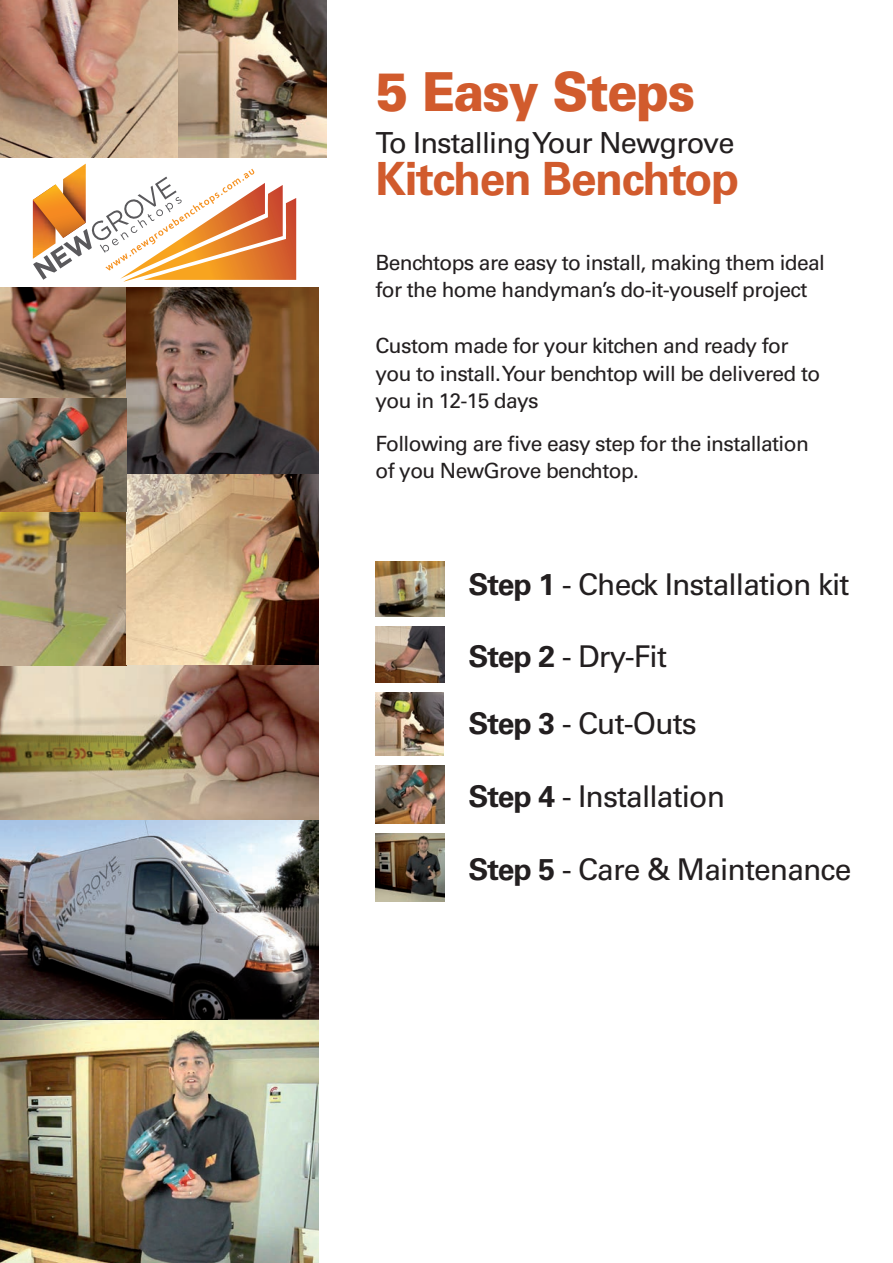
<style>
.page{position:relative;width:893px;height:1263px;background:#fff}
.page>*{position:absolute;margin:0;border:0;box-sizing:border-box;transform-origin:0 0}
.t1{font:900 54px "Univers";letter-spacing:-.03em;color:#d15b2d;scale:.92 1}
.t2{font:700 45.9px "Univers";letter-spacing:-.03em;color:#d15b2d}
.t3{font:30px "Univers";letter-spacing:-.03em;color:#231f20}
.t4{font:28.95px "Univers";letter-spacing:-.03em;color:#231f20}
.t5{font:21px/27.5px "Univers";letter-spacing:-.03em;color:#231f20}
.s1{font-weight:700}
</style>
<div class="page">
<img style="left:0;top:665px;width:319px;height:155px">
<img style="left:0;top:511px;width:126px;height:154px">
<img style="left:0;top:288px;width:126px;height:111px">
<img style="left:0;top:0;width:327px;height:158px">
<img style="left:126px;top:288px;width:193px;height:377px">
<img style="left:0;top:820px;width:319px;height:443px">
<img style="left:0;top:399px;width:126px;height:112px">
<svg style="left:33px;top:164px;width:263px;height:118px"></svg>
<img style="left:376px;top:693px;width:68px;height:62px">
<img style="left:376px;top:765px;width:68px;height:59px">
<img style="left:376px;top:561px;width:68px;height:56px">
<img style="left:376px;top:626px;width:68px;height:56px">
<img style="left:376px;top:833px;width:68px;height:69px">
<p class="t1" style="left:376px;top:58px;width:349px">5 Easy Steps</p>
<p class="t4" style="left:376px;top:126px;width:361px">To Installing Your Newgrove</p>
<p class="t2" style="left:376px;top:152px;width:365px">Kitchen Benchtop</p>
<p class="t5" style="left:376px;top:249px;width:451px">Benchtops are easy to install, making them ideal for the home handyman’s do-it-youself project</p>
<p class="t5" style="left:376px;top:332px;width:446px">Custom made for your kitchen and ready for you to install. Your benchtop will be delivered to you in 12-15 days</p>
<p class="t5" style="left:376px;top:430px;width:435px">Following are five easy step for the installation of you NewGrove benchtop.</p>
<p class="t3" style="left:468px;top:566px;width:382px"><span class="s1">Step 1</span> - Check Installation kit</p>
<p class="t3" style="left:468px;top:638px;width:200px"><span class="s1">Step 2</span> - Dry-Fit</p>
<p class="t3" style="left:468px;top:706px;width:230px"><span class="s1">Step 3</span> - Cut-Outs</p>
<p class="t3" style="left:468px;top:778px;width:258px"><span class="s1">Step 4</span> - Installation</p>
<p class="t3" style="left:468px;top:851px;width:384px"><span class="s1">Step 5</span> - Care &amp; Maintenance</p>
</div>
